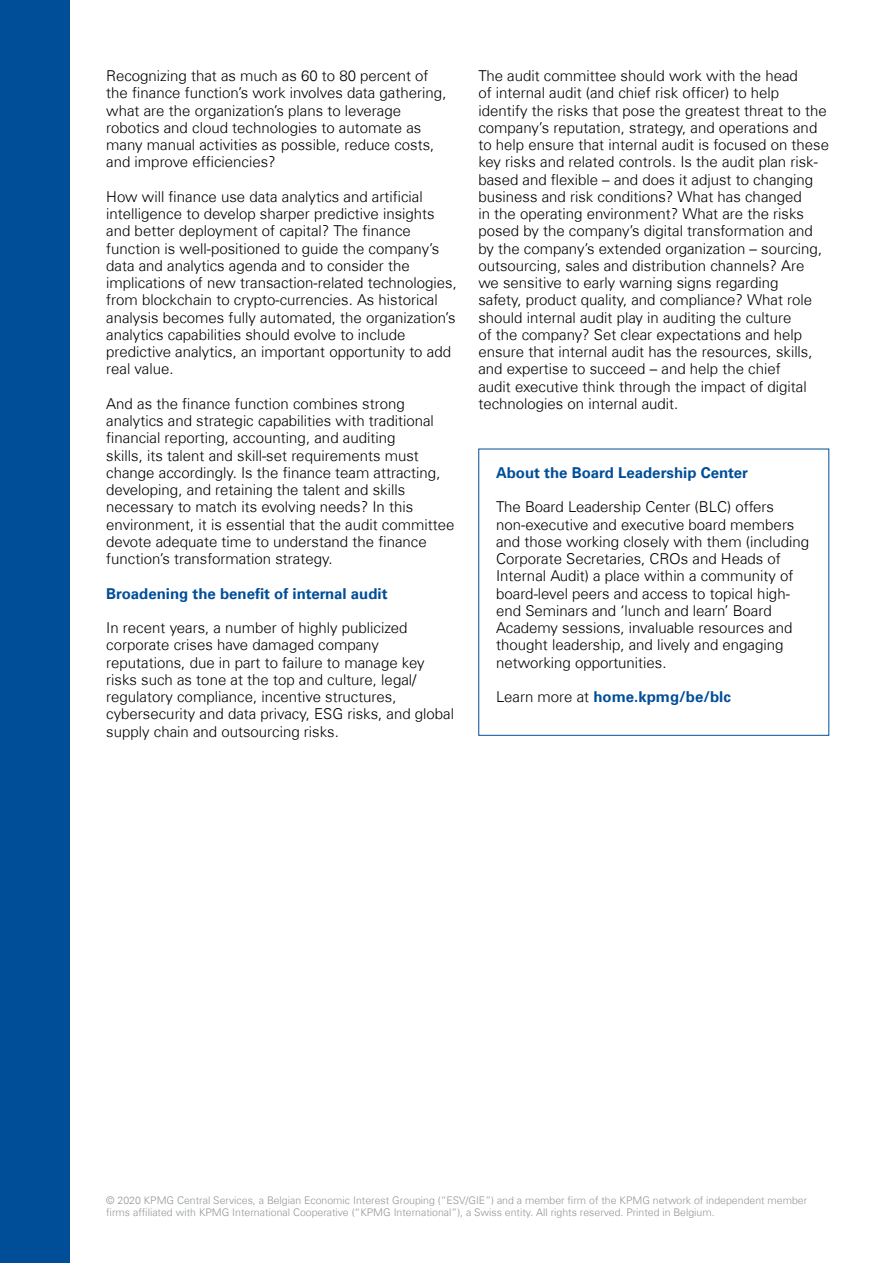
<style>
.page{position:relative;width:893px;height:1263px;background:#fff}
.page>*{position:absolute;margin:0;border:0;box-sizing:border-box;transform-origin:0 0}
.t1{font:300 15px/17.2px "Universfor KPMG";color:#000}
.t2{font:700 15px "Universfor KPMG";color:#004e98}
.t3{font:300 10.5px/12.6px "Universfor KPMG";color:#939598}
.s1{font-weight:300;color:#000}
</style>
<div class="page">
<div style="left:0;top:0;width:69px;height:1263px;background:#004e98"></div>
<p class="t1" style="left:106px;top:67px;width:342px">Recognizing that as much as 60 to 80 percent of the finance function’s work involves data gathering, what are the organization’s plans to leverage robotics and cloud technologies to automate as many manual activities as possible, reduce costs, and improve efficiencies?</p>
<p class="t1" style="left:106px;top:188px;width:352px">How will finance use data analytics and artificial intelligence to develop sharper predictive insights and better deployment of capital? The finance function is well-positioned to guide the company’s data and analytics agenda and to consider the implications of new transaction-related technologies, from blockchain to crypto-currencies. As historical analysis becomes fully automated, the organization’s analytics capabilities should evolve to include predictive analytics, an important opportunity to add real value.</p>
<p class="t1" style="left:106px;top:395px;width:350px">And as the finance function combines strong analytics and strategic capabilities with traditional financial reporting, accounting, and auditing<br>skills, its talent and skill-set requirements must change accordingly. Is the finance team attracting, developing, and retaining the talent and skills necessary to match its evolving needs? In this environment, it is essential that the audit committee devote adequate time to understand the finance function’s transformation strategy.</p>
<p class="t2" style="left:106px;top:584px;width:283px">Broadening the benefit of internal audit</p>
<p class="t1" style="left:106px;top:619px;width:349px">In recent years, a number of highly publicized corporate crises have damaged company reputations, due in part to failure to manage key risks such as tone at the top and culture, legal/ regulatory compliance, incentive structures, cybersecurity and data privacy, ESG risks, and global supply chain and outsourcing risks.</p>
<p class="t1" style="left:478px;top:67px;width:352px">The audit committee should work with the head<br>of internal audit (and chief risk officer) to help identify the risks that pose the greatest threat to the company’s reputation, strategy, and operations and to help ensure that internal audit is focused on these key risks and related controls. Is the audit plan risk&shy;based and flexible – and does it adjust to changing business and risk conditions? What has changed<br>in the operating environment? What are the risks posed by the company’s digital transformation and by the company’s extended organization – sourcing, outsourcing, sales and distribution channels? Are<br>we sensitive to early warning signs regarding<br>safety, product quality, and compliance? What role should internal audit play in auditing the culture<br>of the company? Set clear expectations and help ensure that internal audit has the resources, skills, and expertise to succeed – and help the chief<br>audit executive think through the impact of digital technologies on internal audit.</p>
<p class="t2" style="left:496px;top:464px;width:253px">About the Board Leadership Center</p>
<p class="t1" style="left:496px;top:498px;width:315px">The Board Leadership Center (BLC) offers non-executive and executive board members and those working closely with them (including Corporate Secretaries, CROs and Heads of Internal Audit) a place within a community of board-level peers and access to topical high&shy;end Seminars and ‘lunch and learn’ Board Academy sessions, invaluable resources and thought leadership, and lively and engaging networking opportunities.</p>
<p class="t2" style="left:496px;top:688px;width:236px"><span class="s1">Learn more at</span> home.kpmg/be/blc</p>
<p class="t3" style="left:106px;top:1194px;width:702px">© 2020 KPMG Central Services, a Belgian Economic Interest Grouping (“ESV/GIE”) and a member firm of the KPMG network of independent member firms affiliated with KPMG International Cooperative (“KPMG International”), a Swiss entity. All rights reserved. Printed in Belgium.</p>
</div>
